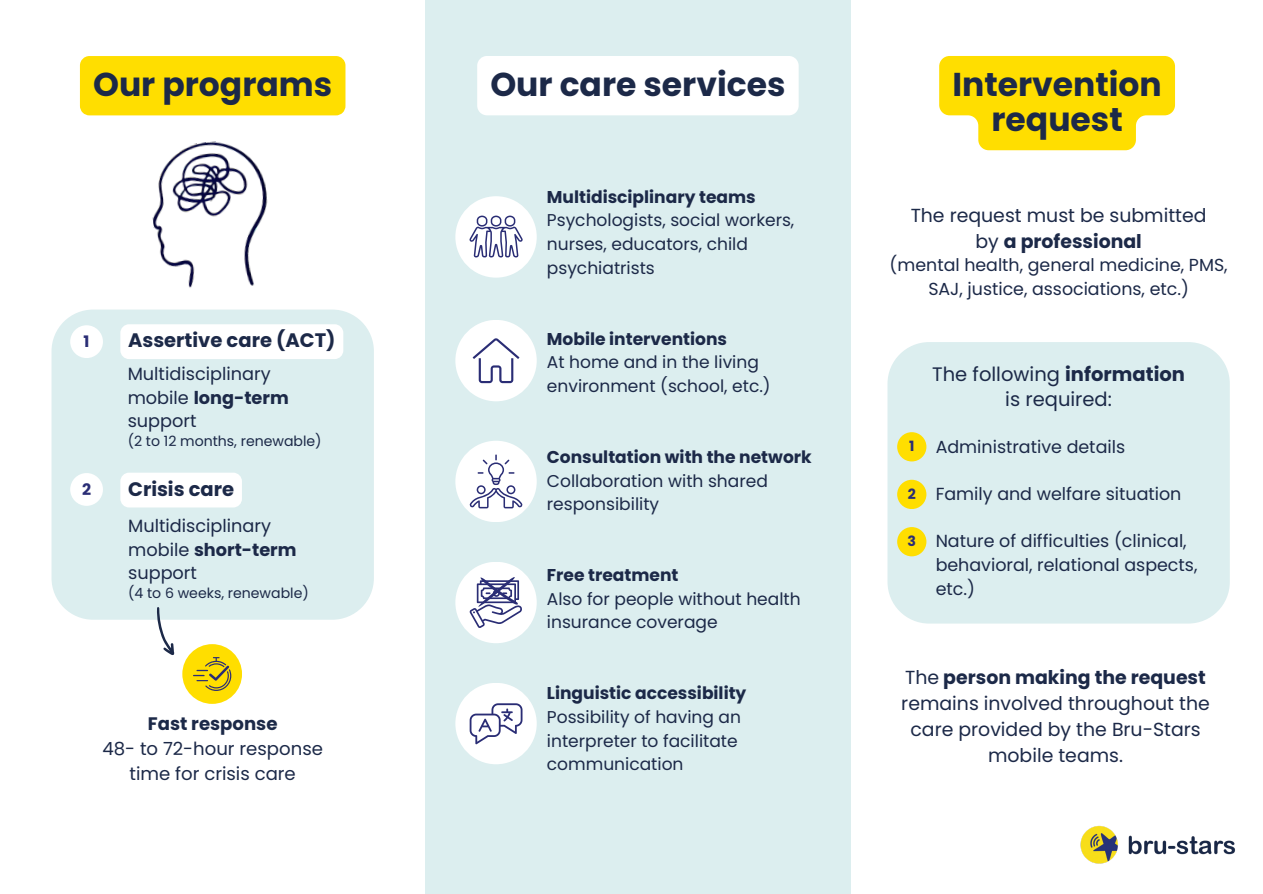
<style>
.page{position:relative;width:1263px;height:894px;background:#fff}
.page>*{position:absolute;margin:0;border:0;box-sizing:border-box;transform-origin:0 0}
.t1{font:700 33px/34.8px "Poppins";color:#1c2948;text-align:center}
.t2{font:19.5px/25.8px "Poppins";color:#1c2948;text-align:center}
.t3{font:700 19.5px "Poppins";color:#1c2948}
.t4{font:18.9px/25.8px "Poppins";color:#1c2948;text-align:center}
.t5{font:700 18.9px "Poppins";color:#1c2948}
.t6{font:18.15px/24.8px "Poppins";color:#1c2948;text-align:center}
.t7{font:17.7px/23.7px "Poppins";color:#1c2948}
.t8{font:17.4px/23.7px "Poppins";color:#1c2948}
.t9{font:17.1px/23.7px "Poppins";color:#1c2948}
.t10{font:700 17.1px "Poppins";color:#1c2948}
.t11{font:700 15.75px "Poppins";color:#2a2d75}
.t12{font:14.1px "Poppins";color:#1c2948}
.t13{font:700 14.1px "Poppins";color:#2a2d75}
.s1{font-weight:700}
.s2{font-weight:400}
</style>
<div class="page">
<div style="left:425px;top:0;width:425px;height:893px;background:#dceeef"></div>
<div style="left:52px;top:309px;width:322px;height:310px;background:#dceeef"></div>
<div style="left:70px;top:325px;width:33px;height:33px;background:#fff;border-radius:50%"></div>
<div style="left:70px;top:473px;width:33px;height:32px;background:#fff;border-radius:50%"></div>
<div style="left:455px;top:320px;width:82px;height:81px;background:#fff;border-radius:50%"></div>
<svg style="left:473px;top:338px;width:46px;height:45px"></svg>
<div style="left:455px;top:196px;width:82px;height:81px;background:#fff;border-radius:50%"></div>
<svg style="left:469px;top:215px;width:53px;height:43px"></svg>
<div style="left:455px;top:682px;width:82px;height:82px;background:#fff;border-radius:50%"></div>
<svg style="left:470px;top:703px;width:52px;height:41px"></svg>
<div style="left:182px;top:644px;width:60px;height:59px;background:#ffde00;border-radius:50%"></div>
<svg style="left:193px;top:657px;width:38px;height:33px"></svg>
<div style="left:455px;top:440px;width:82px;height:82px;background:#fff;border-radius:50%"></div>
<svg style="left:469px;top:454px;width:53px;height:54px"></svg>
<div style="left:455px;top:561px;width:82px;height:82px;background:#fff;border-radius:50%"></div>
<svg style="left:470px;top:577px;width:52px;height:50px"></svg>
<svg style="left:150px;top:606px;width:31px;height:49px"></svg>
<div style="left:477px;top:56px;width:322px;height:59px;background:#fff"></div>
<div style="left:80px;top:56px;width:265px;height:59px;background:#ffde00"></div>
<div style="left:120px;top:472px;width:122px;height:35px;background:#fff;border-radius:9px"></div>
<div style="left:120px;top:324px;width:223px;height:35px;background:#fff;border-radius:9px"></div>
<img style="left:152px;top:141px;width:116px;height:147px">
<div style="left:887px;top:342px;width:343px;height:281px;background:#dceeef;border-radius:42px"></div>
<svg style="left:939px;top:56px;width:236px;height:94px;background:#ffe220"></svg>
<img style="left:1080px;top:825px;width:155px;height:39px">
<div style="left:897px;top:432px;width:29px;height:29px;background:#ffde00;border-radius:50%"></div>
<div style="left:897px;top:479px;width:29px;height:30px;background:#ffde00;border-radius:50%"></div>
<div style="left:897px;top:527px;width:29px;height:29px;background:#ffde00;border-radius:50%"></div>
<p class="t1" style="left:93px;top:67px;width:241px">Our programs</p>
<p class="t1" style="left:490px;top:67px;width:297px">Our care services</p>
<h1 class="t11" style="left:84px;top:330px;width:7px">1</h1>
<p class="t11" style="left:82px;top:478px;width:11px">2</p>
<p class="t3" style="left:128px;top:327px;width:209px">Assertive care (ACT)</p>
<p class="t7" style="left:128px;top:362px;width:163px">Multidisciplinary mobile <span class="s1">long-term </span>support</p>
<p class="t12" style="left:128px;top:431px;width:195px">(2 to 12 months, renewable)</p>
<p class="t3" style="left:128px;top:475px;width:107px">Crisis care</p>
<h1 class="t7" style="left:128px;top:513px;width:170px">Multidisciplinary mobile <span class="s1">short-term </span>support</h1>
<h1 class="t12" style="left:128px;top:583px;width:182px">(4 to 6 weeks, renewable)</h1>
<p class="t6" style="left:102px;top:711px;width:222px"><span class="s1">Fast response<br></span>48- to 72-hour response time for crisis care</p>
<p class="t9" style="left:547px;top:185px;width:249px"><span class="s1">Multidisciplinary teams<br></span>Psychologists, social workers, nurses, educators, child psychiatrists</p>
<h2 class="t10" style="left:547px;top:326px;width:182px">Mobile interventions</h2>
<h3 class="t9" style="left:547px;top:350px;width:225px">At home and in the living environment (school, etc.)</h3>
<p class="t10" style="left:547px;top:445px;width:266px">Consultation with the network</p>
<h2 class="t9" style="left:547px;top:468px;width:222px">Collaboration with shared responsibility</h2>
<h3 class="t10" style="left:547px;top:563px;width:133px">Free treatment</h3>
<p class="t9" style="left:547px;top:586px;width:255px">Also for people without health insurance coverage</p>
<p class="t10" style="left:547px;top:681px;width:201px">Linguistic accessibility</p>
<h3 class="t9" style="left:547px;top:705px;width:196px">Possibility of having an interpreter to facilitate communication</h3>
<p class="t1" style="left:952px;top:67px;width:211px">Intervention request</p>
<p class="t4" style="left:911px;top:202px;width:297px">The request must be submitted</p>
<p class="t5" style="left:975px;top:228px;width:168px"><span class="s2">by</span> a professional</p>
<p class="t8" style="left:890px;top:253px;width:339px;text-align:center">(mental health, general medicine, PMS,<br>SAJ, justice, associations, etc.)</p>
<p class="t13" style="left:909px;top:436px;width:7px">1</p>
<p class="t13" style="left:908px;top:484px;width:10px">2</p>
<h3 class="t13" style="left:907px;top:531px;width:10px">3</h3>
<p class="t2" style="left:932px;top:361px;width:254px">The following <span class="s1">information </span>is required:</p>
<p class="t8" style="left:936px;top:434px;width:191px">Administrative details</p>
<p class="t8" style="left:936px;top:482px;width:247px">Family and welfare situation</p>
<p class="t8" style="left:936px;top:529px;width:263px">Nature of difficulties (clinical, behavioral, relational aspects, etc.)</p>
<h1 class="t4" style="left:901px;top:664px;width:310px">The <span class="s1">person making the request </span>remains involved throughout the care provided by the Bru-Stars mobile teams.</h1>
</div>
